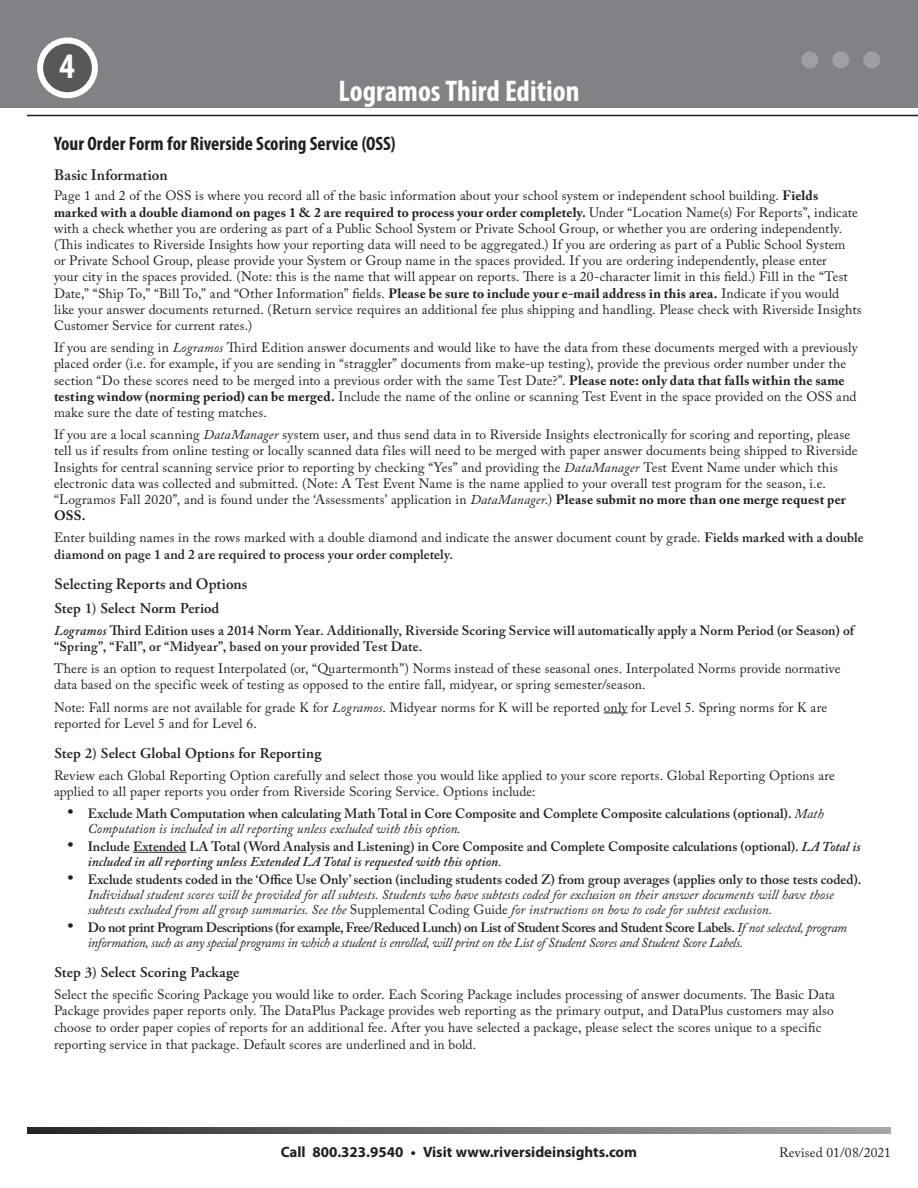
<style>
.page{position:relative;width:918px;height:1188px;background:#fff}
.page>*{position:absolute;margin:0;border:0;box-sizing:border-box;transform-origin:0 0}
.t1{font:81px "Myriad Pro";color:#9d9fa2}
.t2{font:700 condensed 36px "Myriad Pro";color:#fff}
.t3{font:700 condensed 30px "Myriad Pro";color:#fff}
.t4{font:700 condensed 19.5px "Myriad Pro";color:#231f20}
.t5{font:600 15px "Adobe Garamond Pro";letter-spacing:.005em;color:#231f20}
.t6{font:700 15px "Myriad Pro";color:#231f20}
.t7{font:600 15px "Adobe Caslon Pro";letter-spacing:.01em;color:#231f20}
.t8{font:13.5px/16.2px "Adobe Caslon Pro";letter-spacing:.01em;color:#231f20}
.t9{font:600 13.5px/15px "Adobe Caslon Pro";color:#231f20}
.t10{font:italic 13.5px/15px "Adobe Caslon Pro";color:#231f20}
.t11{font:italic 13.5px/15px "Adobe Caslon Pro";letter-spacing:-.025em;color:#231f20}
.s1{font-weight:700}
.s2{font-style:italic}
.s3{font-weight:600}
.s4{font-size:18px}
.s5{font-weight:400;font-style:italic}
.s6{font-weight:600;font-style:normal;font-size:18px}
.s7{font-weight:600;font-style:normal}
.s8{font-style:normal}
</style>
<div class="page">
<div style="left:0;top:0;width:918px;height:107px;background:#808285"></div>
<div style="left:40px;top:40px;width:55px;height:55px;background:#57585a;border-radius:50%"></div>
<div style="left:37px;top:37px;width:61px;height:61px;border:6px solid #fff;border-radius:50%"></div>
<hr style="left:27px;top:115px;width:891px;height:1px;background:#231f20">
<svg style="left:27px;top:1127px;width:864px;height:7px;background:#6a6a6d"></svg>
<svg style="left:604px;top:713px;width:23px;height:1px"></svg>
<hr style="left:133px;top:852px;width:53px;height:1px;background:#231f20">
<h2 class="t2" style="left:59px;top:44px;width:17px">4</h2>
<h1 class="t1" style="left:798px;top:10px;width:86px">•••</h1>
<h3 class="t3" style="left:339px;top:72px;width:242px">Logramos Third Edition</h3>
<h3 class="t4" style="left:54px;top:131px;width:343px">Your Order Form for Riverside Scoring Service (OSS)</h3>
<p class="t7" style="left:54px;top:166px;width:115px">Basic Information</p>
<p class="t8" style="left:54px;top:188px;width:809px">Page 1 and 2 of the OSS is where you record all of the basic information about your school system or independent school building. <span class="s1">Fields marked with a double diamond on pages 1 &amp; 2 are required to process your order completely.</span> Under “Location Name(s) For Reports”, indicate with a check whether you are ordering as part of a Public School System or Private School Group, or whether you are ordering independently. (This indicates to Riverside Insights how your reporting data will need to be aggregated.) If you are ordering as part of a Public School System<br>or Private School Group, please provide your System or Group name in the spaces provided. If you are ordering independently, please enter<br>your city in the spaces provided. (Note: this is the name that will appear on reports. There is a 20-character limit in this field.) Fill in the “Test Date,” “Ship To,” “Bill To,” and “Other Information” fields. <span class="s1">Please be sure to include your e-mail address in this area.</span> Indicate if you would like your answer documents returned. (Return service requires an additional fee plus shipping and handling. Please check with Riverside Insights Customer Service for current rates.)</p>
<p class="t8" style="left:54px;top:339px;width:805px">If you are sending in <span class="s2">Logramos</span> Third Edition answer documents and would like to have the data from these documents merged with a previously placed order (i.e. for example, if you are sending in “straggler” documents from make-up testing), provide the previous order number under the section “Do these scores need to be merged into a previous order with the same Test Date?”. <span class="s1">Please note: only data that falls within the same testing window (norming period) can be merged.</span> Include the name of the online or scanning Test Event in the space provided on the OSS and make sure the date of testing matches.</p>
<p class="t8" style="left:54px;top:426px;width:805px">If you are a local scanning <span class="s2">DataManager</span> system user, and thus send data in to Riverside Insights electronically for scoring and reporting, please tell us if results from online testing or locally scanned data files will need to be merged with paper answer documents being shipped to Riverside Insights for central scanning service prior to reporting by checking “Yes” and providing the <span class="s2">DataManager</span> Test Event Name under which this electronic data was collected and submitted. (Note: A Test Event Name is the name applied to your overall test program for the season, i.e. “Logramos Fall 2020”, and is found under the ‘Assessments’ application in <span class="s2">DataManager</span>.) <span class="s1">Please submit no more than one merge request per OSS.</span></p>
<p class="t8" style="left:54px;top:530px;width:811px">Enter building names in the rows marked with a double diamond and indicate the answer document count by grade. <span class="s3">Fields marked with a double diamond on page 1 and 2 are required to process your order completely.</span></p>
<p class="t7" style="left:55px;top:575px;width:194px">Selecting Reports and Options</p>
<p class="t5" style="left:54px;top:599px;width:166px">Step 1) Select Norm Period</p>
<p class="t9" style="left:54px;top:622px;width:802px;line-height:16.2px"><span class="s2">Logramos</span> Third Edition uses a 2014 Norm Year. Additionally, Riverside Scoring Service will automatically apply a Norm Period (or Season) of “Spring”, “Fall”, or “Midyear”, based on your provided Test Date.</p>
<p class="t8" style="left:54px;top:660px;width:788px">There is an option to request Interpolated (or, “Quartermonth”) Norms instead of these seasonal ones. Interpolated Norms provide normative data based on the specific week of testing as opposed to the entire fall, midyear, or spring semester/season.</p>
<p class="t8" style="left:54px;top:699px;width:775px">Note: Fall norms are not available for grade K for <span class="s2">Logramos</span>. Midyear norms for K will be reported only for Level 5. Spring norms for K are reported for Level 5 and for Level 6.</p>
<p class="t5" style="left:54px;top:744px;width:268px">Step 2) Select Global Options for Reporting</p>
<p class="t8" style="left:54px;top:767px;width:782px">Review each Global Reporting Option carefully and select those you would like applied to your score reports. Global Reporting Options are applied to all paper reports you order from Riverside Scoring Service. Options include:</p>
<p class="t9" style="left:88px;top:806px;width:737px;text-indent:-20px"><span class="s4">•</span> Exclude Math Computation when calculating Math Total in Core Composite and Complete Composite calculations (optional). <span class="s5">Math<br>Computation is included in all reporting unless excluded with this option.</span></p>
<p class="t9" style="left:88px;top:839px;width:774px;text-indent:-20px"><span class="s4">•</span> Include Extended LA Total (Word Analysis and Listening) in Core Composite and Complete Composite calculations (optional). <span class="s2">LA Total is included in all reporting unless Extended LA Total is requested with this option</span><span class="s5">.</span></p>
<p class="t10" style="left:88px;top:872px;width:775px;text-indent:-20px"><span class="s6">•</span> <span class="s7">Exclude students coded in the ‘Office Use Only’ section (including students coded Z) from group averages (applies only to those tests coded).<br></span>Individual student scores will be provided for all subtests. Students who have subtests coded for exclusion on their answer documents will have those subtests excluded from all group summaries. See the <span class="s8">Supplemental Coding Guide</span> for instructions on how to code for subtest exclusion.</p>
<p class="t11" style="left:88px;top:920px;width:761px;text-indent:-20px"><span class="s6">•</span> <span class="s7">Do not print Program Descriptions (for example, Free/Reduced Lunch) on List of Student Scores and Student Score Labels.</span> If not selected, program information, such as any special programs in which a student is enrolled, will print on the List of Student Scores and Student Score Labels.</p>
<p class="t5" style="left:54px;top:964px;width:186px">Step 3) Select Scoring Package</p>
<p class="t8" style="left:54px;top:986px;width:782px;text-align:justify">Select the specific Scoring Package you would like to order. Each Scoring Package includes processing of answer documents. The Basic Data Package provides paper reports only. The DataPlus Package provides web reporting as the primary output, and DataPlus customers may also choose to order paper copies of reports for an additional fee. After you have selected a package, please select the scores unique to a specific</p>
<p class="t8" style="left:54px;top:1037px;width:424px">reporting service in that package. Default scores are underlined and in bold.</p>
<p class="t6" style="left:281px;top:1143px;width:358px">Call 800.323.9540 • Visit www.riversideinsights.com</p>
<p class="t8" style="left:779px;top:1144px;width:113px">Revised 01/08/2021</p>
</div>
